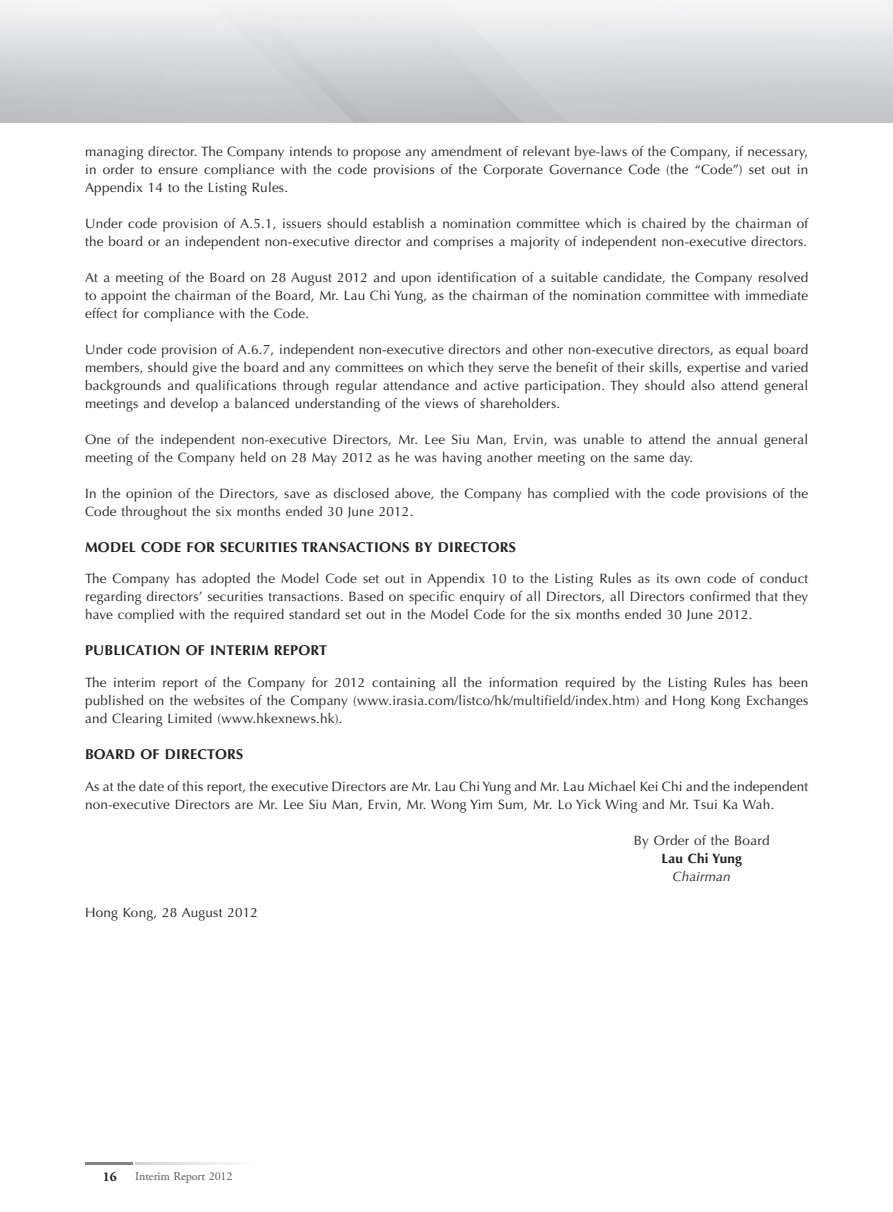
<style>
.page{position:relative;width:893px;height:1212px;background:#fff}
.page>*{position:absolute;margin:0;border:0;box-sizing:border-box;transform-origin:0 0}
.t1{font:700 14.25px "Optima LT Std";letter-spacing:.015em;color:#231f20}
.t2{font:13.5px/18px "Optima LT Std";letter-spacing:.015em;color:#231f20;text-align:justify}
.t3{font:700 13.5px "Optima LT Std";letter-spacing:.015em;color:#231f20}
.t4{font:italic 13.5px "Optima LT Std";letter-spacing:.015em;color:#231f20}
.t5{font:700 13.5px "Adobe Garamond Pro";color:#231f20}
.t6{font:12px "Adobe Garamond Pro";letter-spacing:-.005em;color:#57585a}
</style>
<div class="page">
<hr style="left:85px;top:1162px;width:47px;height:2px;background:#808285">
<svg style="left:135px;top:1162px;width:113px;height:2px"></svg>
<p class="t2" style="left:85px;top:142px;width:725px">managing director. The Company intends to propose any amendment of relevant bye-laws of the Company, if necessary, in order to ensure compliance with the code provisions of the Corporate Governance Code (the “Code”) set out in Appendix 14 to the Listing Rules.</p>
<p class="t2" style="left:85px;top:214px;width:725px">Under code provision of A.5.1, issuers should establish a nomination committee which is chaired by the chairman of the board or an independent non-executive director and comprises a majority of independent non-executive directors.</p>
<p class="t2" style="left:85px;top:268px;width:725px">At a meeting of the Board on 28 August 2012 and upon identification of a suitable candidate, the Company resolved to appoint the chairman of the Board, Mr. Lau Chi Yung, as the chairman of the nomination committee with immediate effect for compliance with the Code.</p>
<p class="t2" style="left:85px;top:340px;width:725px">Under code provision of A.6.7, independent non-executive directors and other non-executive directors, as equal board members, should give the board and any committees on which they serve the benefit of their skills, expertise and varied backgrounds and qualifications through regular attendance and active participation. They should also attend general meetings and develop a balanced understanding of the views of shareholders.</p>
<p class="t2" style="left:85px;top:430px;width:725px">One of the independent non-executive Directors, Mr. Lee Siu Man, Ervin, was unable to attend the annual general meeting of the Company held on 28 May 2012 as he was having another meeting on the same day.</p>
<p class="t2" style="left:85px;top:484px;width:725px">In the opinion of the Directors, save as disclosed above, the Company has complied with the code provisions of the<br>Code throughout the six months ended 30 June 2012.</p>
<p class="t1" style="left:85px;top:539px;width:432px">MODEL CODE FOR SECURITIES TRANSACTIONS BY DIRECTORS</p>
<p class="t2" style="left:85px;top:570px;width:725px">The Company has adopted the Model Code set out in Appendix 10 to the Listing Rules as its own code of conduct regarding directors’ securities transactions. Based on specific enquiry of all Directors, all Directors confirmed that they have complied with the required standard set out in the Model Code for the six months ended 30 June 2012.</p>
<p class="t1" style="left:85px;top:642px;width:244px">PUBLICATION OF INTERIM REPORT</p>
<p class="t2" style="left:85px;top:674px;width:725px">The interim report of the Company for 2012 containing all the information required by the Listing Rules has been published on the websites of the Company (www.irasia.com/listco/hk/multifield/index.htm) and Hong Kong Exchanges and Clearing Limited (www.hkexnews.hk).</p>
<p class="t1" style="left:85px;top:746px;width:160px">BOARD OF DIRECTORS</p>
<p class="t2" style="left:85px;top:777px;width:725px">As at the date of this report, the executive Directors are Mr. Lau Chi Yung and Mr. Lau Michael Kei Chi and the independent non-executive Directors are Mr. Lee Siu Man, Ervin, Mr. Wong Yim Sum, Mr. Lo Yick Wing and Mr. Tsui Ka Wah.</p>
<p class="t2" style="left:634px;top:831px;width:137px">By Order of the Board</p>
<p class="t3" style="left:661px;top:850px;width:82px">Lau Chi Yung</p>
<p class="t4" style="left:673px;top:868px;width:60px">Chairman</p>
<p class="t2" style="left:85px;top:903px;width:175px">Hong Kong, 28 August 2012</p>
<p class="t5" style="left:103px;top:1169px;width:8px">16</p>
<p class="t6" style="left:135px;top:1169px;width:99px">Interim Report 2012</p>
</div>
